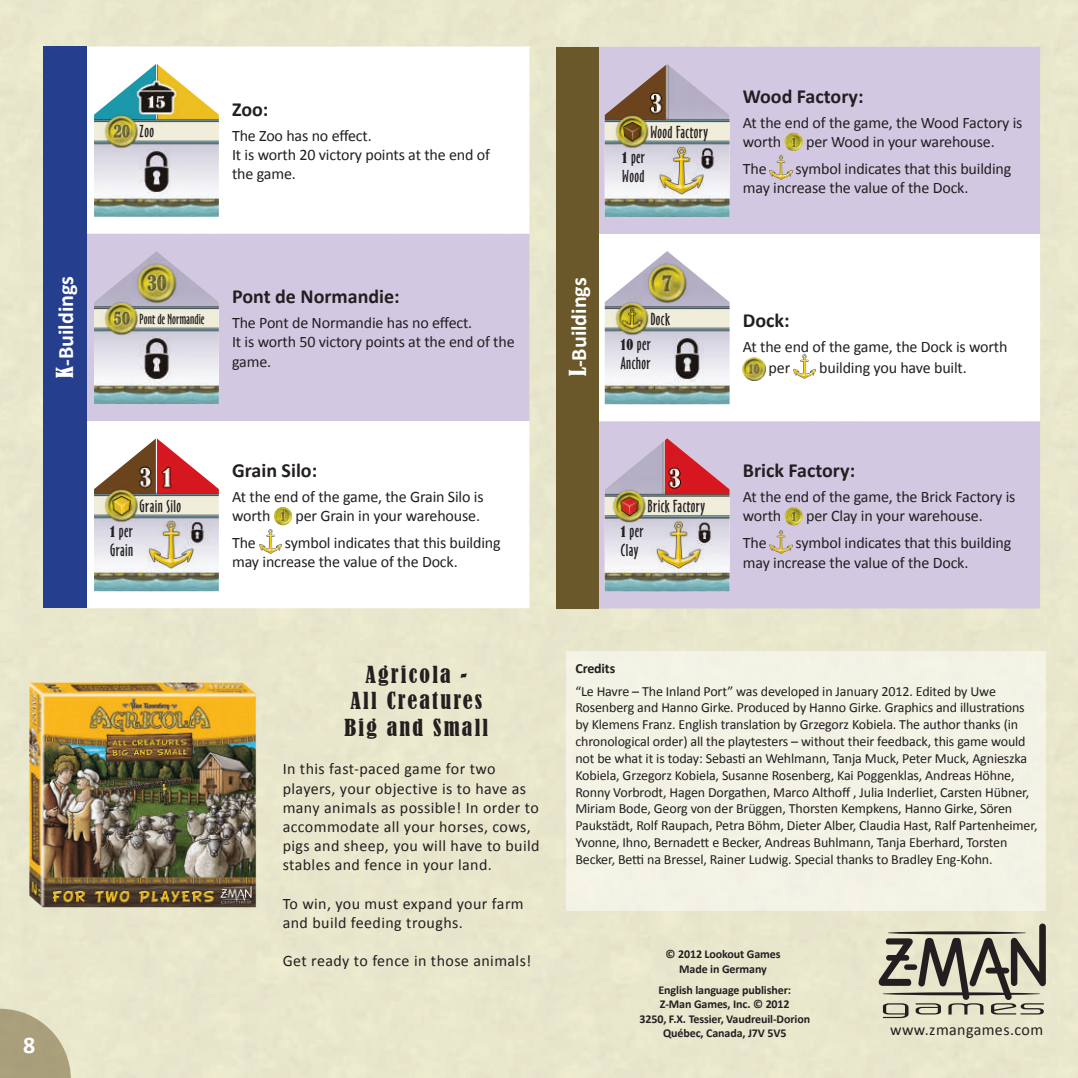
<style>
.page{position:relative;width:1078px;height:1078px;background:#fff}
.page>*{position:absolute;margin:0;border:0;box-sizing:border-box;transform-origin:0 0}
.t1{font:700 24px "Calibri";color:#fff}
.t2{font:condensed 22px/26.4px "Bernard";letter-spacing:.1em;color:#231f20;text-align:center}
.t3{font:700 22px "Calibri";color:#fff}
.t4{font:700 20px "Calibri";color:#231f20}
.t5{font:16px/19.2px "Calibri";letter-spacing:-.01em;color:#231f20}
.t6{font:16px/19.2px "Calibri";letter-spacing:.025em;color:#231f20}
.t7{font:16px/19.2px "Oz Handicraft BT";letter-spacing:.025em;color:#231f20}
.t8{font:14px/16.8px "Calibri";letter-spacing:-.01em;color:#231f20}
.t9{font:700 14px "Calibri";letter-spacing:-.01em;color:#231f20}
.t10{font:condensed 14px "Bernard";color:#231f20}
.t11{font:13.6px "Oz Handicraft BT";color:#231f20}
.t12{font:700 12px/14.4px "Calibri";letter-spacing:-.01em;color:#231f20;text-align:center}
.s1{font-family:"Bernard";font-stretch:condensed;font-size:14px}
.s2{font-family:"Bernard";font-weight:400;font-stretch:condensed}
</style>
<div class="page">
<div style="left:0;top:0;width:1077px;height:1077px;background:#e8e7cd"></div>
<svg style="left:86px;top:47px;width:443px;height:561px"></svg>
<div style="left:86px;top:234px;width:443px;height:187px;background:#d3c8e2"></div>
<img style="left:94px;top:64px;width:125px;height:153px">
<img style="left:94px;top:251px;width:125px;height:153px">
<img style="left:94px;top:438px;width:125px;height:153px">
<img style="left:274px;top:507px;width:18px;height:18px;border-radius:9px">
<img style="left:259px;top:530px;width:22px;height:23px">
<div style="left:598px;top:47px;width:441px;height:561px;background:#d3c8e2"></div>
<svg style="left:598px;top:234px;width:441px;height:187px"></svg>
<img style="left:604px;top:64px;width:125px;height:153px">
<img style="left:784px;top:133px;width:18px;height:18px;border-radius:9px">
<img style="left:769px;top:156px;width:23px;height:23px">
<img style="left:604px;top:251px;width:125px;height:153px">
<img style="left:690px;top:251px;width:39px;height:18px">
<img style="left:742px;top:357px;width:23px;height:23px">
<img style="left:793px;top:355px;width:22px;height:23px">
<img style="left:604px;top:438px;width:125px;height:153px">
<img style="left:604px;top:438px;width:35px;height:18px">
<img style="left:784px;top:507px;width:18px;height:18px;border-radius:9px">
<img style="left:769px;top:530px;width:23px;height:24px">
<div style="left:43px;top:47px;width:43px;height:561px;background:#253f8e"></div>
<div style="left:556px;top:47px;width:42px;height:561px;background:#6a572a"></div>
<div style="left:566px;top:651px;width:479px;height:259px;background:#f3f2e5"></div>
<svg style="left:878px;top:923px;width:167px;height:94px;background:#aaa796"></svg>
<img style="left:0;top:674px;width:272px;height:245px">
<svg style="left:0;top:1008px;width:71px;height:70px;background:#b7af8d"></svg>
<h3 class="t4" style="left:742px;top:83px;width:122px">Wood Factory:</h3>
<p class="t5" style="left:742px;top:113px;width:281px">At the end of the game, the Wood Factory is worth</p>
<h3 class="t4" style="left:232px;top:97px;width:38px">Zoo:</h3>
<p class="t5" style="left:232px;top:126px;width:259px">The Zoo has no effect.<br>It is worth 20 victory points at the end of the game.</p>
<p class="t7" style="left:139px;top:122px;width:16px">Zoo</p>
<p class="t7" style="left:650px;top:122px;width:59px">Wood Factory</p>
<p class="t7" style="left:820px;top:122px;width:21px">Dock</p>
<p class="t11" style="left:310px;top:124px;width:66px">Pont de Normandie</p>
<p class="t7" style="left:282px;top:150px;width:18px;rotate:-180deg">Fish</p>
<p class="t5" style="left:806px;top:132px;width:190px">per Wood in your warehouse.</p>
<p class="t7" style="left:274px;top:169px;width:15px;rotate:-180deg">per</p>
<p class="t10" style="left:282px;top:167px;width:7px;rotate:-180deg">1</p>
<p class="t7" style="left:450px;top:147px;width:24px"><span class="s1">1</span> per</p>
<p class="t7" style="left:622px;top:147px;width:24px"><span class="s1">1</span> per<br>Wood</p>
<p class="t5" style="left:742px;top:159px;width:25px">The</p>
<p class="t5" style="left:742px;top:159px;width:270px;text-indent:53px">symbol indicates that this building may increase the value of the Dock.</p>
<p class="t7" style="left:225px;top:161px;width:59px">Shipping Line</p>
<p class="t7" style="left:222px;top:161px;width:59px">Shipping Line</p>
<p class="t7" style="left:790px;top:167px;width:31px">Anchor</p>
<p class="t7" style="left:963px;top:167px;width:19px">Clay</p>
<h2 class="t3" style="left:52px;top:377px;width:103px;rotate:-90deg"><span class="s2">K</span>-Buildings</h2>
<h2 class="t3" style="left:564px;top:376px;width:100px;rotate:-90deg"><span class="s2">L</span>-Buildings</h2>
<h3 class="t4" style="left:232px;top:284px;width:169px">Pont de Normandie:</h3>
<p class="t5" style="left:232px;top:313px;width:284px">The Pont de Normandie has no effect.<br>It is worth 50 victory points at the end of the game.</p>
<p class="t7" style="left:310px;top:309px;width:43px">Grain Silo</p>
<p class="t7" style="left:650px;top:309px;width:21px">Dock</p>
<p class="t11" style="left:139px;top:311px;width:66px">Pont de Normandie</p>
<h3 class="t4" style="left:742px;top:307px;width:48px">Dock:</h3>
<p class="t5" style="left:768px;top:336px;width:240px;line-height:21.2px;text-indent:-26px">At the end of the game, the Dock is worth per</p>
<p class="t7" style="left:280px;top:334px;width:24px"><span class="s1">1</span> per</p>
<p class="t7" style="left:452px;top:334px;width:24px"><span class="s1">1</span> per</p>
<p class="t7" style="left:620px;top:334px;width:31px"><span class="s1">10</span> per<br>Anchor</p>
<p class="t7" style="left:793px;top:334px;width:24px"><span class="s1">1</span> per</p>
<p class="t5" style="left:819px;top:358px;width:149px">building you have built.</p>
<h3 class="t4" style="left:232px;top:457px;width:87px">Grain Silo:</h3>
<p class="t5" style="left:232px;top:487px;width:253px">At the end of the game, the Grain Silo is worth</p>
<p class="t7" style="left:140px;top:496px;width:43px">Grain Silo</p>
<p class="t7" style="left:310px;top:496px;width:59px">Wood Factory</p>
<p class="t7" style="left:650px;top:496px;width:59px">Brick Factory</p>
<p class="t7" style="left:137px;top:496px;width:43px">Grain Silo</p>
<p class="t7" style="left:307px;top:496px;width:59px">Wood Factory</p>
<p class="t7" style="left:647px;top:496px;width:59px">Brick Factory</p>
<p class="t5" style="left:295px;top:506px;width:186px">per Grain in your warehouse.</p>
<p class="t7" style="left:110px;top:521px;width:25px"><span class="s1">1</span> per<br>Grain</p>
<p class="t7" style="left:623px;top:521px;width:24px"><span class="s1">1</span> per<br>Clay</p>
<p class="t7" style="left:107px;top:522px;width:25px"><span class="s1">1</span> per<br>Grain</p>
<p class="t7" style="left:620px;top:522px;width:24px"><span class="s1">1</span> per<br>Clay</p>
<p class="t5" style="left:232px;top:533px;width:25px">The</p>
<p class="t5" style="left:232px;top:533px;width:270px;text-indent:53px">symbol indicates that this building may increase the value of the Dock.</p>
<p class="t7" style="left:282px;top:541px;width:24px">Wood</p>
<p class="t7" style="left:450px;top:541px;width:31px">Anchor</p>
<p class="t7" style="left:279px;top:541px;width:24px">Wood</p>
<p class="t7" style="left:447px;top:541px;width:31px">Anchor</p>
<h3 class="t4" style="left:742px;top:457px;width:114px">Brick Factory:</h3>
<p class="t5" style="left:742px;top:487px;width:274px">At the end of the game, the Brick Factory is worth</p>
<p class="t5" style="left:806px;top:506px;width:178px">per Clay in your warehouse.</p>
<p class="t5" style="left:742px;top:533px;width:25px">The</p>
<p class="t5" style="left:742px;top:533px;width:270px;text-indent:53px">symbol indicates that this building may increase the value of the Dock.</p>
<h1 class="t1" style="left:23px;top:1028px;width:14px">8</h1>
<p class="t9" style="left:575px;top:659px;width:41px">Credits</p>
<p class="t8" style="left:575px;top:682px;width:463px">“Le Havre – The Inland Port” was developed in January 2012. Edited by Uwe Rosenberg and Hanno Girke. Produced by Hanno Girke. Graphics and illustrations by Klemens Franz. English translation by Grzegorz Kobiela. The author thanks (in chronological order) all the playtesters – without their feedback, this game would not be what it is today: Sebasti an Wehlmann, Tanja Muck, Peter Muck, Agnieszka Kobiela, Grzegorz Kobiela, Susanne Rosenberg, Kai Poggenklas, Andreas Höhne, Ronny Vorbrodt, Hagen Dorgathen, Marco Althoff , Julia Inderliet, Carsten Hübner, Miriam Bode, Georg von der Brüggen, Thorsten Kempkens, Hanno Girke, Sören Paukstädt, Rolf Raupach, Petra Böhm, Dieter Alber, Claudia Hast, Ralf Partenheimer, Yvonne, Ihno, Bernadett e Becker, Andreas Buhlmann, Tanja Eberhard, Torsten Becker, Betti na Bressel, Rainer Ludwig. Special thanks to Bradley Eng-Kohn.</p>
<h2 class="t2" style="left:344px;top:661px;width:145px">Agricola -<br>All Creatures<br>Big and Small</h2>
<p class="t6" style="left:282px;top:759px;width:258px">In this fast-paced game for two players, your objective is to have as many animals as possible! In order to accommodate all your horses, cows, pigs and sheep, you will have to build stables and fence in your land.</p>
<p class="t6" style="left:282px;top:893px;width:242px">To win, you must expand your farm and build feeding troughs.</p>
<p class="t6" style="left:282px;top:951px;width:250px">Get ready to fence in those animals!</p>
<p class="t12" style="left:665px;top:946px;width:116px">© 2012 Lookout Games<br>Made in Germany</p>
<p class="t12" style="left:639px;top:982px;width:172px">English language publisher:<br>Z-Man Games, Inc. © 2012<br>3250, F.X. Tessier, Vaudreuil-Dorion<br>Québec, Canada, J7V 5V5</p>
<p class="t6" style="left:889px;top:1020px;width:154px">www.zmangames.com</p>
</div>
